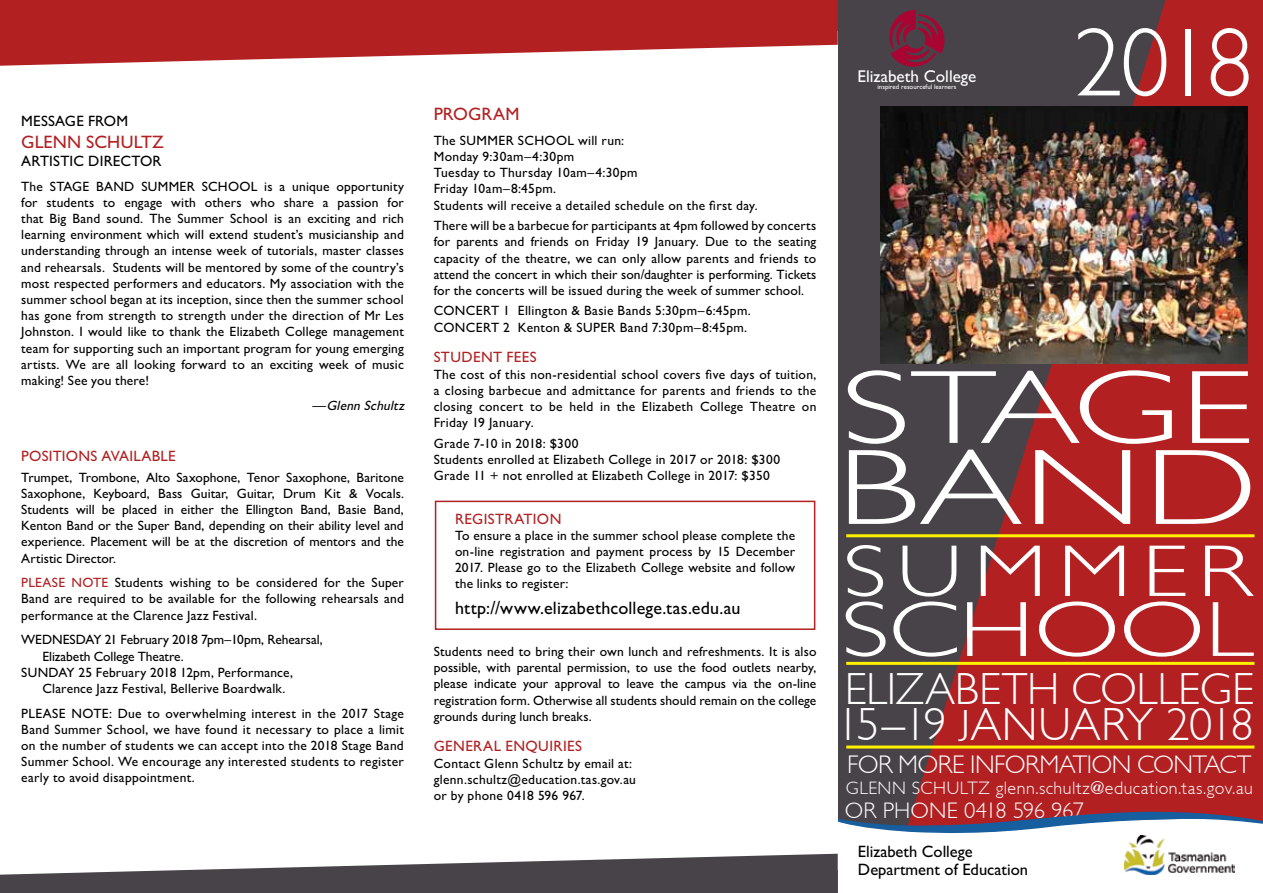
<style>
.page{position:relative;width:1263px;height:893px;background:#fff}
.page>*{position:absolute;margin:0;border:0;box-sizing:border-box;transform-origin:0 0}
.t1{font:300 108.15px "Gentle Sans";color:#fff;scale:1.43 1}
.t2{font:300 105px "Gentle Sans";letter-spacing:-.03em;color:#fff;scale:1.43 1}
.t3{font:300 97.5px "Gentle Sans";color:#fff}
.t4{font:300 78.75px "Gentle Sans";letter-spacing:-.005em;color:#fff;scale:1.33 1}
.t5{font:300 73.65px "Gentle Sans";letter-spacing:.11em;color:#fff;scale:1.28 1}
.t6{font:300 46.5px "Gentle Sans";letter-spacing:-.065em;color:#fff}
.t7{font:300 45px "Gentle Sans";letter-spacing:-.005em;color:#fff}
.t8{font:300 25.5px "Gentle Sans";letter-spacing:-.025em;color:#fff}
.t9{font:300 22.5px "Gentle Sans";letter-spacing:-.015em;color:#fff}
.t10{font:300 18px "Gentle Sans";letter-spacing:.025em;color:#fff}
.t11{font:18px "Gentle Sans";letter-spacing:.015em;color:#000}
.t12{font:18px "Gentle Sans";letter-spacing:.18em;color:#b22022}
.t13{font:17.1px "Gill Sans";color:#fff}
.t14{font:16.5px/18px "Gentle Sans";color:#000}
.t15{font:15px "Gentle Sans";letter-spacing:.205em;color:#b22022}
.t16{font:15px "Gentle Sans";letter-spacing:.1em;color:#000}
.t17{font:15px "Gentle Sans";letter-spacing:.235em;color:#b22022}
.t18{font:13.5px/16.2px "Gentle Sans";letter-spacing:.02em;color:#000;text-align:justify}
.t19{font:13.5px "Gentle Sans";letter-spacing:-.005em;color:#000}
.t20{font:13.5px "Gentle Sans";letter-spacing:-.01em;color:#000}
.t21{font:italic 13.5px "Gentle Sans";color:#000}
.t22{font:6.9px "Gill Sans";color:#fff}
.s1{color:#b22022}
.s2{font-size:34.8px}
</style>
<div class="page">
<div style="left:838px;top:0;width:425px;height:893px;background:#b22022"></div>
<svg style="left:838px;top:0;width:327px;height:810px;fill:#474349"></svg>
<img style="left:880px;top:106px;width:367px;height:257px">
<svg style="left:0;top:0;width:838px;height:66px;fill:#b22022"></svg>
<svg style="left:0;top:810px;width:1263px;height:83px"></svg>
<hr style="left:846px;top:662px;width:408px;height:3px;background:#fff200">
<hr style="left:846px;top:534px;width:408px;height:3px;background:#fff200">
<hr style="left:846px;top:745px;width:408px;height:3px;background:#fff200">
<div style="left:830px;top:794px;width:8px;height:45px;background:#fff"></div>
<div style="left:435px;top:501px;width:380px;height:129px;border:2px solid #b22022"></div>
<svg style="left:889px;top:10px;width:59px;height:60px"></svg>
<p class="t16" style="left:21px;top:113px;width:108px">message From</p>
<h3 class="t12" style="left:21px;top:131px;width:77px">Glenn schult</h3>
<h3 class="t12" style="left:152px;top:131px;width:13px">z</h3>
<p class="t16" style="left:21px;top:152px;width:139px">Artistic Director</p>
<p class="t18" style="left:21px;top:178px;width:384px">The Stage Band Su mmer School is a unique opportunity for students to engage with others who share a passion for that Big Band sound. The Summer School is an exciting and rich learning environment which will extend student’s musicianship and understanding through an intense week of tutorials, master classes and rehearsals. Students will be mentored by some of the country’s most respected performers and educators. My association with the summer school began at its inception, since then the summer school has gone from strength to strength under the direction of Mr Les Johnston. I would like to thank the Elizabeth College management team for supporting such an important program for young emerging artists. We are all looking forward to an exciting week of music making! See you there!</p>
<p class="t21" style="left:312px;top:397px;width:97px">—Glenn Schultz</p>
<p class="t15" style="left:21px;top:447px;width:139px">Positions Available</p>
<p class="t18" style="left:21px;top:469px;width:384px">Trumpet, Trombone, Alto Saxophone, Tenor Saxophone, Baritone Saxophone, Keyboard, Bass Guitar, Guitar, Drum Kit &amp; Vocals.<br>Students will be placed in either the Ellington Band, Basie Band, Kenton Band or the Super Band, depending on their ability level and experience. Placement will be at the discretion of mentors and the Artistic Director.</p>
<p class="t18" style="left:21px;top:574px;width:384px"><span class="s1">PLEASE NOTE</span> Students wishing to be considered for the Super Band are required to be available for the following rehearsals and performance at the Clarence Jazz Festival.</p>
<p class="t19" style="left:21px;top:632px;width:303px">Wed nesday 21 February 2018 7pm–10pm, Rehearsal,</p>
<p class="t20" style="left:43px;top:648px;width:143px">Elizabeth College Theatre.</p>
<p class="t18" style="left:21px;top:664px;width:273px">Su nday 25 February 2018 12pm, Performance,</p>
<p class="t18" style="left:43px;top:680px;width:244px">Clarence Jazz Festival, Bellerive Boardwalk.</p>
<p class="t18" style="left:21px;top:705px;width:384px">PLEASE NOTE: Due to overwhelming interest in the 2017 Stage Band Summer School, we have found it necessary to place a limit on the number of students we can accept into the 2018 Stage Band Summer School. We encourage any interested students to register early to avoid disappointment.</p>
<h3 class="t12" style="left:434px;top:104px;width:87px">Program</h3>
<p class="t18" style="left:434px;top:132px;width:326px;text-align:left">The SUMM ER SCHOOL will run:<br>Monday 9:30am–4:30pm<br>Tuesday to Thursday 10am–4:30pm<br>Friday 10am–8:45pm.<br>Students will receive a detailed schedule on the first day.</p>
<p class="t18" style="left:434px;top:217px;width:384px">There will be a barbecue for participants at 4pm followed by concerts for parents and friends on Friday 19 January. Due to the seating capacity of the theatre, we can only allow parents and friends to attend the concert in which their son/daughter is performing. Tickets for the concerts will be issued during the week of summer school.</p>
<p class="t18" style="left:434px;top:303px;width:319px">Concert 1 Ellington &amp; Basie Bands 5:30pm–6:45pm.<br>Concert 2 Kenton &amp; SUPER Band 7:30pm–8:45pm.</p>
<p class="t15" style="left:434px;top:349px;width:18px">Stude</p>
<p class="t15" style="left:481px;top:349px;width:41px">nt Fees</p>
<p class="t18" style="left:434px;top:366px;width:384px">The cost of this non-residential school covers five days of tuition, a closing barbecue and admittance for parents and friends to the closing concert to be held in the Elizabeth College Theatre on Friday 19 January.</p>
<p class="t18" style="left:434px;top:435px;width:348px;text-align:left">Grade 7-10 in 2018: $300<br>Students enrolled at Elizabeth College in 2017 or 2018: $300<br>Grade 11 + not enrolled at Elizabeth College in 2017: $350</p>
<p class="t15" style="left:455px;top:510px;width:108px">Registration</p>
<p class="t18" style="left:455px;top:527px;width:342px">To ensure a place in the summer school please complete the on-line registration and payment process by 15 December 2017. Please go to the Elizabeth College website and follow the links to register:</p>
<h3 class="t11" style="left:455px;top:598px;width:287px">http://www.elizabethcollege.tas.edu.au</h3>
<p class="t18" style="left:434px;top:643px;width:384px">Students need to bring their own lunch and refreshments. It is also possible, with parental permission, to use the food outlets nearby, please indicate your approval to leave the campus via the on-line registration form. Otherwise all students should remain on the college grounds during lunch breaks.</p>
<p class="t17" style="left:434px;top:738px;width:141px">general enquiries</p>
<p class="t18" style="left:434px;top:755px;width:204px;text-align:left">Contact Glenn Schultz by email at: glenn.schultz@education.tas.gov.au or by phone 0418 596 967.</p>
<p class="t13" style="left:857px;top:66px;width:120px">Elizabeth College</p>
<p class="t22" style="left:877px;top:83px;width:81px">inspired resourceful learners</p>
<h3 class="t3" style="left:1074px;top:6px;width:182px">2018</h3>
<h2 class="t2" style="left:841px;top:347px;width:290px">STAGE</h2>
<h1 class="t1" style="left:836px;top:425px;width:296px">BAND</h1>
<h3 class="t5" style="left:843px;top:528px;width:321px">SUMMER</h3>
<h3 class="t4" style="left:841px;top:584px;width:312px">SCHOOL</h3>
<h3 class="t7" style="left:845px;top:663px;width:411px">ELIZABETH COLLEGE</h3>
<h3 class="t6" style="left:836px;top:697px;width:167px">15–19 <span class="s2">J</span>anuar</h3>
<h3 class="t6" style="left:1126px;top:697px;width:129px">y 2018</h3>
<h3 class="t8" style="left:847px;top:749px;width:406px">FOR MORE INFORMATION CONTACT</h3>
<h3 class="t10" style="left:846px;top:777px;width:409px">GLENN SCHULTZ glenn.schultz@education.tas.gov.au</h3>
<h3 class="t9" style="left:845px;top:797px;width:240px">OR PHONE 0418 596 967</h3>
<p class="t14" style="left:858px;top:842px;width:172px">Elizabeth College<br>Department of Education</p>
</div>
